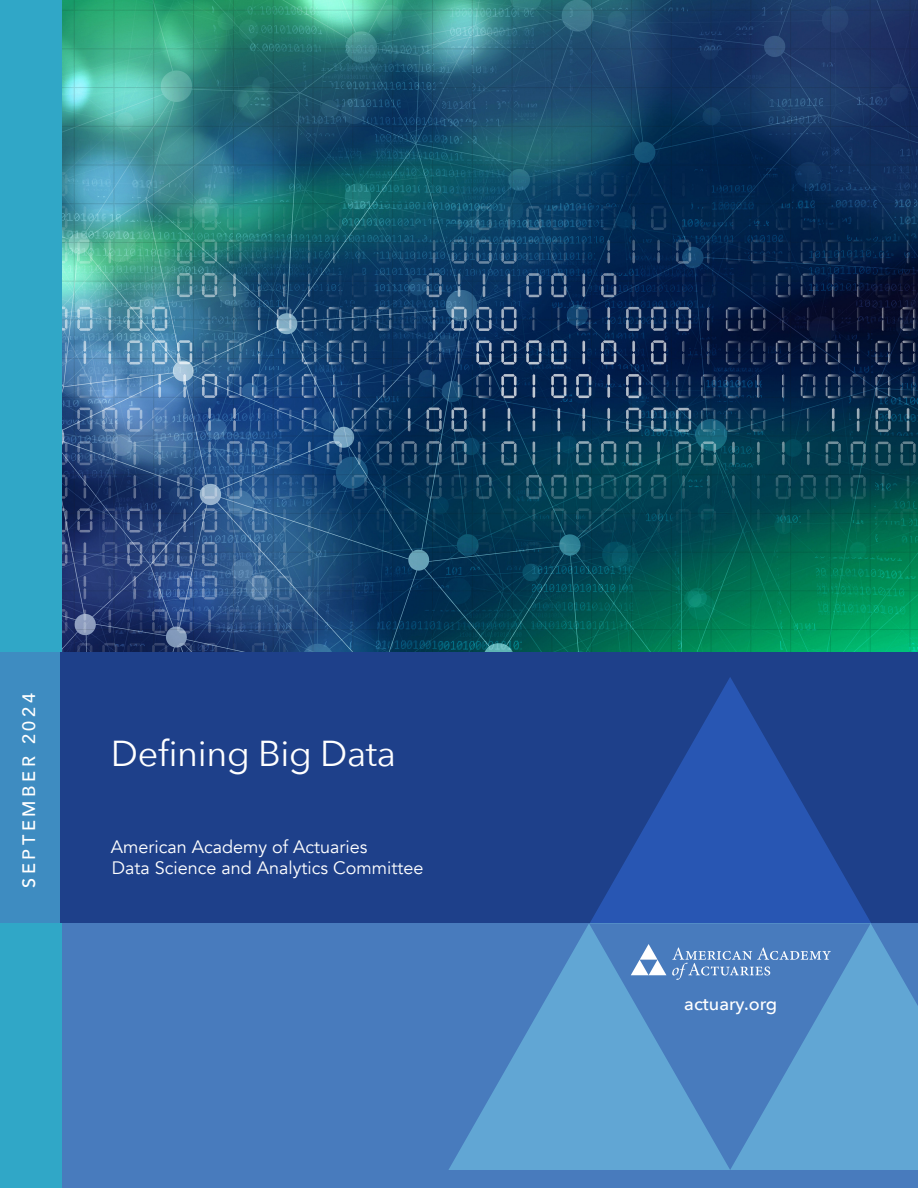
<style>
.page{position:relative;width:918px;height:1188px;background:#fff}
.page>*{position:absolute;margin:0;border:0;box-sizing:border-box;transform-origin:0 0}
.big_heads{font:36px "Avenir Next";letter-spacing:-.01em;color:#fff}
.t1{font:18px/21.6px "Avenir";color:#fff}
.t2{font:500 18px "Avenir";letter-spacing:.2em;color:#fff}
.t3{font:500 18px "Avenir Next";color:#fff}
</style>
<div class="page">
<img style="left:61px;top:0;width:857px;height:652px">
<div style="left:0;top:918px;width:918px;height:270px;background:#487bbd"></div>
<div style="left:0;top:0;width:61px;height:1188px;background:#30a7c7"></div>
<div style="left:60px;top:652px;width:858px;height:271px;background:#1e408a"></div>
<div style="left:0;top:652px;width:60px;height:271px;background:#3e8cc1"></div>
<svg style="left:448px;top:677px;width:470px;height:493px"></svg>
<svg style="left:631px;top:944px;width:35px;height:31px"></svg>
<svg style="left:672px;top:947px;width:159px;height:33px"></svg>
<p class="t2" style="left:13px;top:888px;width:196px;rotate:-90deg">SEPTEMBER 2024</p>
<p class="big_heads" style="left:111px;top:723px;width:287px">Defining Big Data</p>
<p class="t1" style="left:111px;top:836px;width:314px">American Academy of Actuaries<br>Data Science and Analytics Committee</p>
<p class="t3" style="left:684px;top:988px;width:94px">actuary.org</p>
</div>
